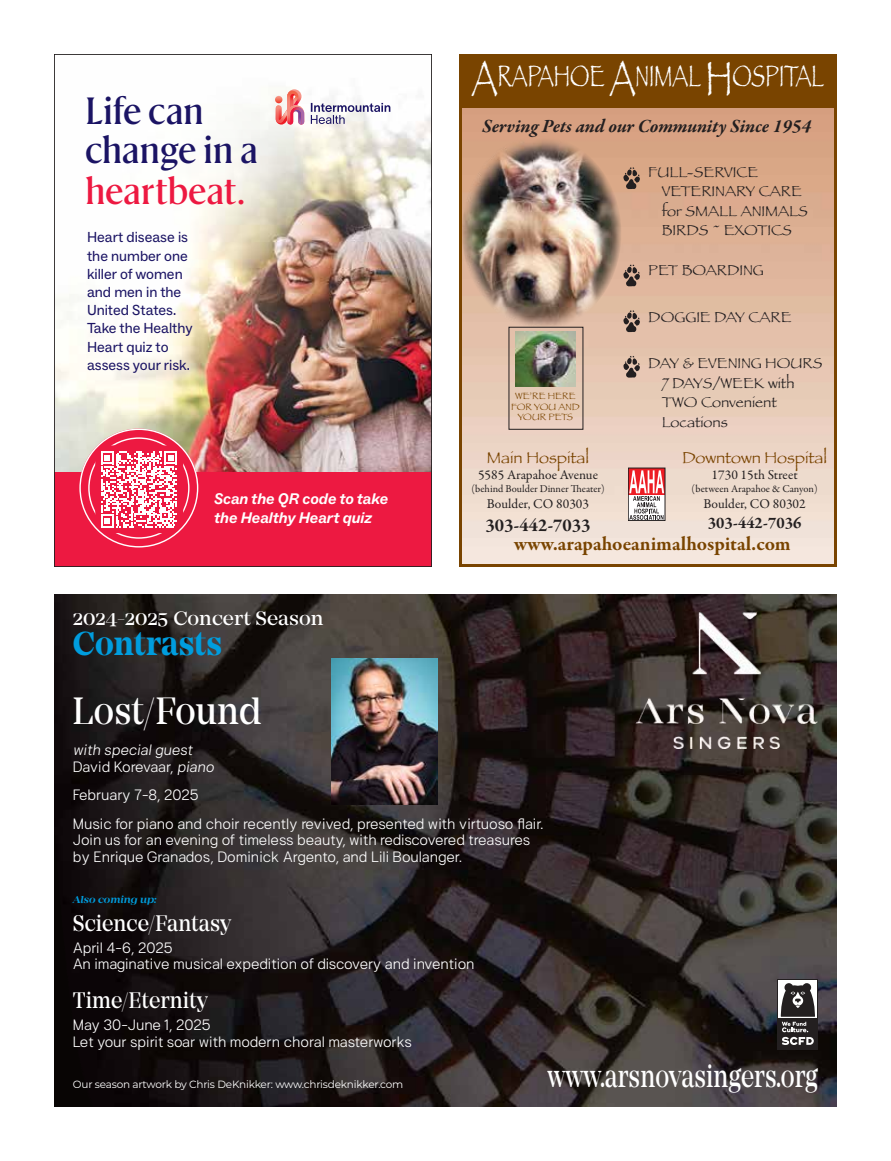
<style>
.page{position:relative;width:891px;height:1161px;background:#fff}
.page>*{position:absolute;margin:0;border:0;box-sizing:border-box;transform-origin:0 0}
.t1{font:500 39.6px "Mirador";color:#fff;scale:.83 1}
.t2{font:500 37.8px/39.2px "Rector";color:#1b1464}
.t3{font:500 37.8px "Rector";letter-spacing:.005em;color:#ed1941}
.t4{font:700 34.5px "Mirador";color:#009dde;scale:.87 1}
.t5{font:500 32.4px "Mirador";color:#fff;scale:.69 1}
.t6{font:30.9px "Papyrus";color:#fff;scale:.69 1}
.t7{font:500 23.4px "Mirador";color:#fff;scale:.83 1}
.t8{font:700 20.1px "Garamond Premr Pro";color:#794400}
.t9{font:500 20.1px "Mirador";color:#fff;scale:.95 1}
.t10{font:italic 700 19.05px "Garamond Premr Pro";letter-spacing:-.005em;color:#231f20}
.t11{font:700 18.6px "Garamond Premr Pro";color:#231f20}
.t12{font:16.65px "Papyrus";color:#794400}
.t13{font:700 16.5px "Garamond Premr Pro";color:#231f20}
.t14{font:italic 700 15.45px/19.4px "ABC Social";color:#fff}
.t15{font:300 15px/16.5px "Hergon Grotesk";color:#fff}
.t16{font:15px/19.5px "Papyrus";color:#231f20}
.t17{font:italic 300 15px/16.5px "Hergon Grotesk";color:#fff}
.t18{font:14.7px/18.1px "ABC Social";color:#1b1464}
.t19{font:13.5px "Garamond Premr Pro";color:#231f20}
.t20{font:10.5px "Montserrat";letter-spacing:-.02em;color:#fff}
.t21{font:10.5px "Garamond Premr Pro";color:#231f20}
.t22{font:italic 600 10.5px "Mirador";color:#009cdd}
.t23{font:9.6px/10.6px "Papyrus";color:#794400;text-align:center}
.s1{font-size:50.7px}
.s2{font-style:normal}
</style>
<div class="page">
<img style="left:54px;top:594px;width:783px;height:513px">
<div style="left:778px;top:979px;width:40px;height:70px;background:#231f20"></div>
<div style="left:778px;top:980px;width:39px;height:38px;background:#fff"></div>
<svg style="left:780px;top:983px;width:35px;height:62px"></svg>
<img style="left:636px;top:613px;width:181px;height:135px">
<img style="left:332px;top:659px;width:105px;height:146px">
<img style="left:56px;top:99px;width:374px;height:373px">
<div style="left:54px;top:54px;width:301px;height:252px;background:#fff;opacity:.65"></div>
<div style="left:54px;top:472px;width:378px;height:95px;background:#ed1941"></div>
<div style="left:61px;top:206px;width:158px;height:193px;background:#fff;opacity:.75"></div>
<svg style="left:311px;top:103px;width:79px;height:21px"></svg>
<svg style="left:275px;top:89px;width:29px;height:36px"></svg>
<svg style="left:79px;top:429px;width:119px;height:119px"></svg>
<svg style="left:95px;top:445px;width:88px;height:88px"></svg>
<img style="left:463px;top:108px;width:370px;height:455px">
<div style="left:459px;top:54px;width:378px;height:54px;background:#794400"></div>
<svg style="left:630px;top:470px;width:33px;height:49px"></svg>
<div style="left:628px;top:468px;width:37px;height:53px;border:1px solid #231f20"></div>
<img style="left:463px;top:136px;width:159px;height:195px">
<svg style="left:623px;top:167px;width:17px;height:22px"></svg>
<svg style="left:623px;top:265px;width:17px;height:21px"></svg>
<svg style="left:623px;top:310px;width:17px;height:22px"></svg>
<svg style="left:623px;top:356px;width:17px;height:22px"></svg>
<img style="left:516px;top:331px;width:59px;height:56px">
<div style="left:509px;top:327px;width:74px;height:103px;border:1px solid #231f20"></div>
<div style="left:459px;top:54px;width:378px;height:513px;border:3px solid #794400"></div>
<h2 class="t2" style="left:85px;top:90px;width:174px">Life can change in a</h2>
<h2 class="t3" style="left:85px;top:164px;width:161px">heartbeat.</h2>
<p class="t18" style="left:87px;top:229px;width:107px">Heart disease is the number one killer of women and men in the<br>United States.<br>Take the Healthy<br>Heart quiz to assess your risk.</p>
<p class="t14" style="left:214px;top:489px;width:176px">Scan the QR code to take the Healthy Heart quiz</p>
<h3 class="t9" style="left:73px;top:606px;width:265px">2024-2025 Concert Season</h3>
<h3 class="t4" style="left:73px;top:623px;width:173px">Contrasts</h3>
<h1 class="t1" style="left:73px;top:688px;width:229px">Lost/Found</h1>
<h3 class="t6" style="left:472px;top:57px;width:512px"><span class="s1">A</span>RAPAHOE <span class="s1">A</span>NIMAL <span class="s1">H</span>OSPITAL</h3>
<p class="t10" style="left:482px;top:114px;width:330px">Serving Pets and our Community Since 1954</p>
<p class="t23" style="left:511px;top:390px;width:70px">WE’RE HERE<br>FOR YOU AND<br>YOUR PETS</p>
<p class="t16" style="left:662px;top:162px;width:148px;text-indent:-14px">FULL-SERVICE<br>VETERINARY CARE for SMALL ANIMALS<br>BIRDS ~ EXOTICS</p>
<p class="t16" style="left:648px;top:260px;width:117px">PET BOARDING</p>
<p class="t16" style="left:648px;top:307px;width:145px">DOGGIE DAY CARE</p>
<p class="t16" style="left:662px;top:353px;width:162px;text-indent:-14px">DAY &amp; EVENING HOURS<br>7 DAYS/WEEK with<br>TWO Convenient<br>Locations</p>
<p class="t12" style="left:487px;top:448px;width:104px">Main Hospital</p>
<p class="t19" style="left:478px;top:467px;width:121px">5585 Arapahoe Avenue</p>
<p class="t21" style="left:471px;top:482px;width:135px">(behind Boulder Dinner Theater)</p>
<p class="t19" style="left:487px;top:496px;width:104px">Boulder, CO 80303</p>
<p class="t11" style="left:485px;top:513px;width:107px">303-442-7033</p>
<p class="t12" style="left:682px;top:448px;width:146px">Downtown Hospital</p>
<p class="t19" style="left:712px;top:467px;width:88px">1730 15th Street</p>
<p class="t21" style="left:692px;top:482px;width:128px">(between Arapahoe &amp; Canyon)</p>
<p class="t19" style="left:704px;top:496px;width:104px">Boulder, CO 80302</p>
<p class="t13" style="left:708px;top:513px;width:95px">303-442-7036</p>
<h3 class="t8" style="left:514px;top:531px;width:278px">www.arapahoeanimalhospital.com</h3>
<p class="t17" style="left:73px;top:742px;width:143px">with special guest<br><span class="s2">David Korevaar,</span> piano</p>
<p class="t15" style="left:73px;top:781px;width:472px;line-height:28.5px">February 7-8, 2025<br>Music for piano and choir recently revived, presented with virtuoso flair.</p>
<p class="t15" style="left:73px;top:832px;width:459px">Join us for an evening of timeless beauty, with rediscovered treasures by Enrique Granados, Dominick Argento, and Lili Boulanger.</p>
<p class="t22" style="left:73px;top:893px;width:85px">Also coming up:</p>
<h3 class="t7" style="left:73px;top:909px;width:193px">Science/Fantasy</h3>
<p class="t15" style="left:73px;top:939px;width:403px">April 4-6, 2025<br>An imaginative musical expedition of discovery and invention</p>
<h3 class="t7" style="left:73px;top:987px;width:164px">Time/Eternity</h3>
<p class="t15" style="left:73px;top:1017px;width:341px">May 30-June 1, 2025<br>Let your spirit soar with modern choral masterworks</p>
<p class="t20" style="left:73px;top:1077px;width:332px">Our season artwork by Chris DeKnikker: www.chrisdeknikker.com</p>
<h3 class="t5" style="left:548px;top:1058px;width:394px">www.arsnovasingers.org</h3>
</div>
